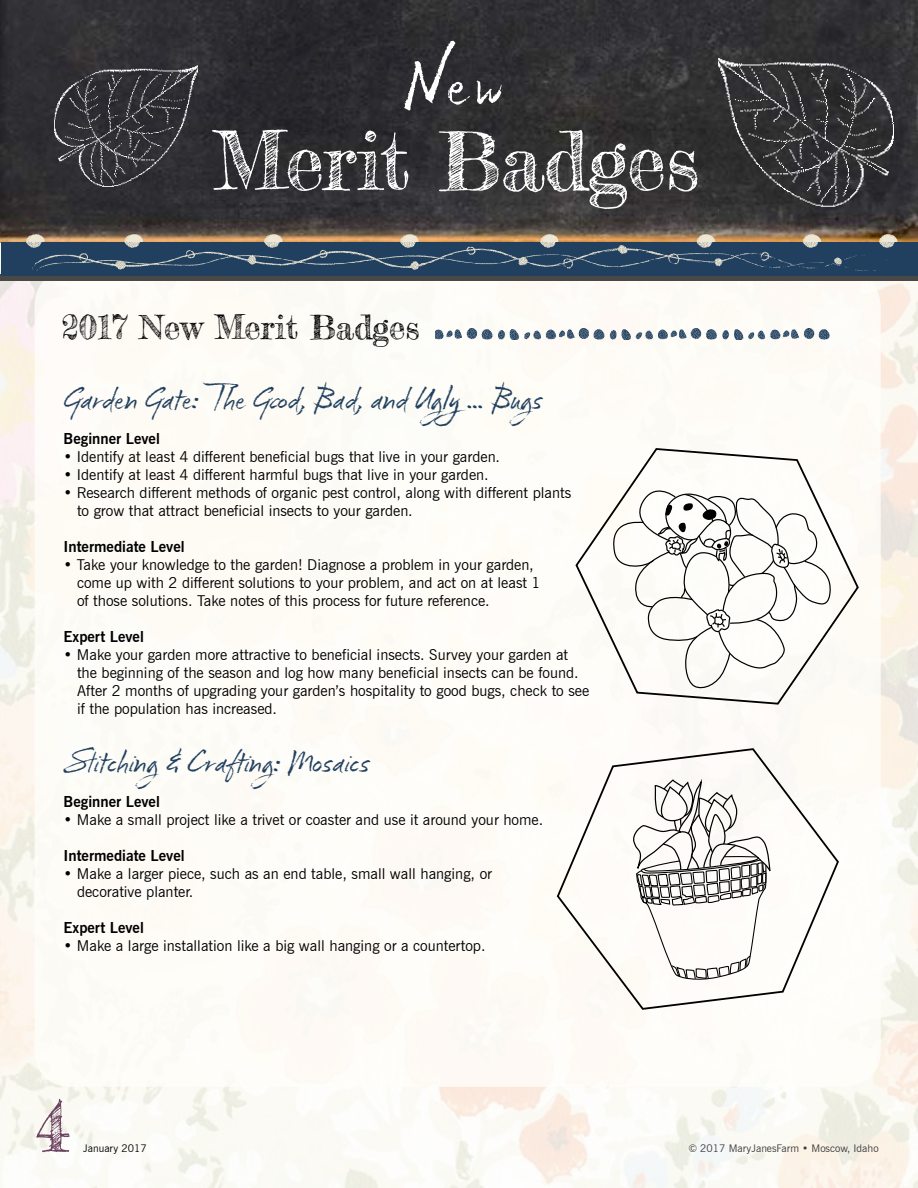
<style>
.page{position:relative;width:918px;height:1188px;background:#fff}
.page>*{position:absolute;margin:0;border:0;box-sizing:border-box;transform-origin:0 0}
.t1{font:79.8px "Frederickathe Greatest";letter-spacing:-.015em;color:#fff}
.t2{font:72px "Frederickathe Greatest";color:#6c425f}
.t3{font:italic 70.5px "Fugu";color:#fff}
.t4{font:33px "Fugu";color:#21405f}
.t5{font:33px "Frederickathe Greatest";color:#000}
.t6{font:15px/18px "News Gothic BT";color:#000}
.t7{font:700 15px "News Gothic BT";color:#000}
.t8{font:10.5px "News Gothic BT";color:#3f3c3d}
.t9{font:10.5px "News Gothic BT";color:#000}
</style>
<div class="page">
<img style="left:0;top:262px;width:918px;height:926px">
<div style="left:35px;top:270px;width:846px;height:817px;background:#fffefa;border-radius:36px"></div>
<div style="left:1px;top:275px;width:917px;height:6px;background:#4a4747"></div>
<img style="left:0;top:0;width:918px;height:243px">
<img style="left:55px;top:62px;width:143px;height:128px">
<img style="left:718px;top:54px;width:175px;height:156px">
<img style="left:29px;top:235px;width:870px;height:7px">
<div style="left:1px;top:242px;width:917px;height:34px;background:#21405f"></div>
<img style="left:27px;top:236px;width:869px;height:35px">
<svg style="left:575px;top:448px;width:284px;height:257px"></svg>
<svg style="left:608px;top:482px;width:225px;height:210px"></svg>
<svg style="left:556px;top:748px;width:283px;height:247px"></svg>
<svg style="left:631px;top:777px;width:140px;height:233px"></svg>
<img style="left:436px;top:328px;width:394px;height:11px">
<h3 class="t3" style="left:406px;top:37px;width:121px">New</h3>
<h1 class="t1" style="left:213px;top:112px;width:488px">Merit Badges</h1>
<h3 class="t5" style="left:62px;top:307px;width:359px">2017 New Merit Badges</h3>
<h3 class="t4" style="left:64px;top:377px;width:481px">Garden Gate: The Good, Bad, and Ugly… Bugs</h3>
<p class="t7" style="left:64px;top:429px;width:98px">Beginner Level</p>
<p class="t6" style="left:64px;top:447px;width:438px">• Identify at least 4 different beneficial bugs that live in your garden.</p>
<p class="t6" style="left:64px;top:465px;width:426px">• Identify at least 4 different harmful bugs that live in your garden.</p>
<p class="t6" style="left:77px;top:483px;width:496px;text-indent:-14px">• Research different methods of organic pest control, along with different plants to grow that attract beneficial insects to your garden.</p>
<p class="t7" style="left:64px;top:537px;width:123px">Intermediate Level</p>
<p class="t6" style="left:77px;top:555px;width:465px;text-indent:-14px">• Take your knowledge to the garden! Diagnose a problem in your garden, come up with 2 different solutions to your problem, and act on at least 1 of those solutions. Take notes of this process for future reference.</p>
<p class="t7" style="left:64px;top:627px;width:82px">Expert Level</p>
<p class="t6" style="left:77px;top:645px;width:514px;text-indent:-14px">• Make your garden more attractive to beneficial insects. Survey your garden at the beginning of the season and log how many beneficial insects can be found.<br>After 2 months of upgrading your garden’s hospitality to good bugs, check to see if the population has increased.</p>
<h3 class="t4" style="left:64px;top:740px;width:308px">Stitching &amp; Crafting: Mosaics</h3>
<p class="t7" style="left:64px;top:792px;width:98px">Beginner Level</p>
<p class="t6" style="left:64px;top:810px;width:481px">• Make a small project like a trivet or coaster and use it around your home.</p>
<p class="t7" style="left:64px;top:846px;width:123px">Intermediate Level</p>
<p class="t6" style="left:77px;top:864px;width:417px;text-indent:-14px">• Make a larger piece, such as an end table, small wall hanging, or decorative planter.</p>
<p class="t7" style="left:64px;top:918px;width:82px">Expert Level</p>
<p class="t6" style="left:64px;top:936px;width:423px">• Make a large installation like a big wall hanging or a countertop.</p>
<h2 class="t2" style="left:36px;top:1081px;width:36px">4</h2>
<p class="t9" style="left:83px;top:1142px;width:65px">January 2017</p>
<p class="t8" style="left:688px;top:1142px;width:192px">© 2017 MaryJanesFarm • Moscow, Idaho</p>
</div>
